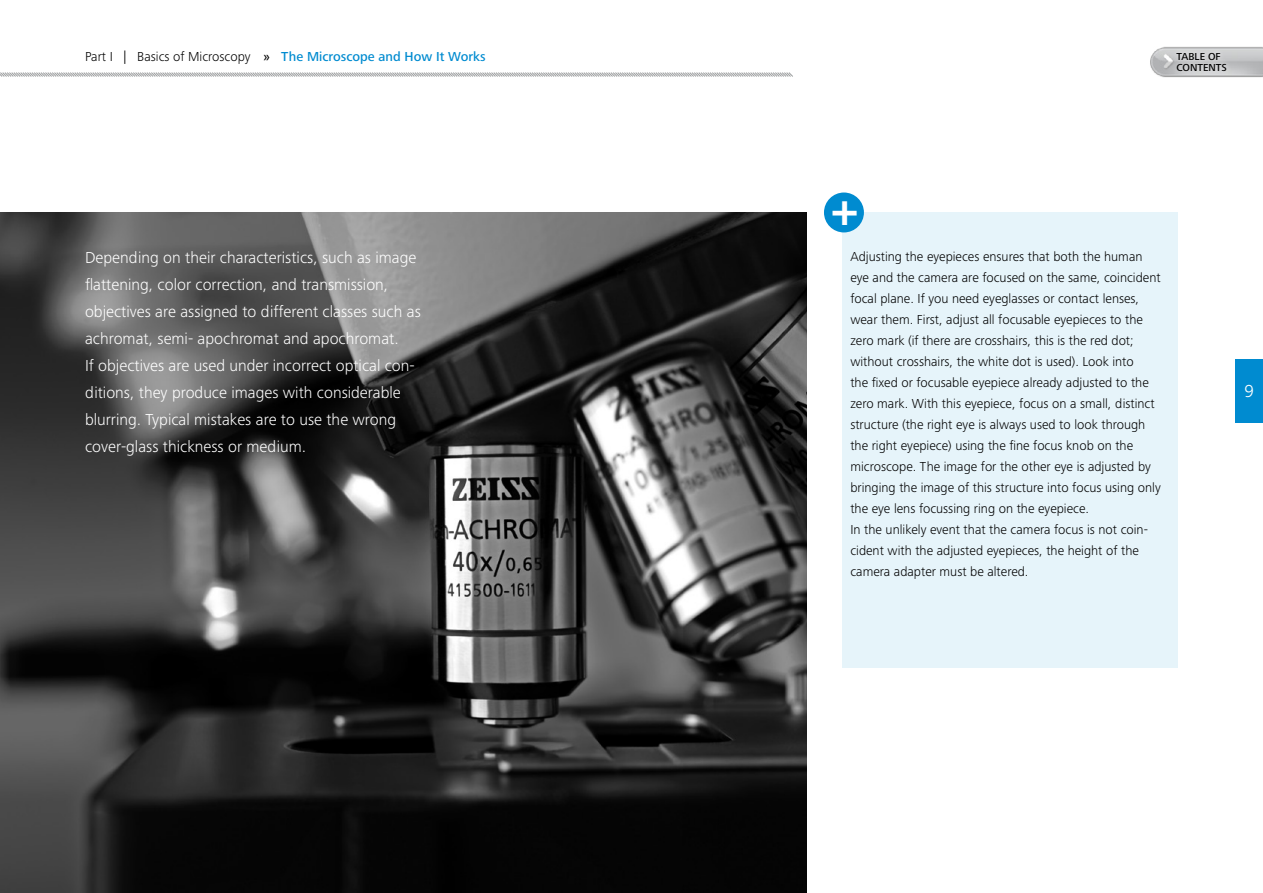
<style>
.page{position:relative;width:1263px;height:893px;background:#fff}
.page>*{position:absolute;margin:0;border:0;box-sizing:border-box;transform-origin:0 0}
.t1{font:700 46.05px "Zeiss Frutiger Next Pro";color:#fff}
.t2{font:300 18px "Zeiss Frutiger Next Pro";color:#fff}
.t3{font:300 16.5px/27px "Zeiss Frutiger Next Pro";color:#fff}
.t4{font:300 13.5px/21px "Zeiss Frutiger Next Pro";color:#000}
.t5{font:500 13.5px "Zeiss Frutiger Next Pro";color:#008bd0}
.t6{font:500 10.5px/10.5px "Zeiss Frutiger Next Pro";color:#000}
.s1{color:#000}
</style>
<div class="page">
<svg style="left:0;top:72px;width:793px;height:5px;background:#cecfcf"></svg>
<div style="left:842px;top:213px;width:336px;height:455px;background:#e6f4fa"></div>
<div style="left:824px;top:193px;width:40px;height:39px;background:#008bd0;border-radius:50%"></div>
<img style="left:0;top:213px;width:806px;height:680px">
<img style="left:1150px;top:46px;width:113px;height:32px">
<div style="left:1171px;top:48px;width:61px;height:28px;background:#fff;opacity:.75"></div>
<div style="left:1235px;top:359px;width:28px;height:64px;background:#008bd0"></div>
<p class="t4" style="left:85px;top:46px;width:167px">Part I | Basics of Microscopy</p>
<p class="t5" style="left:264px;top:49px;width:224px"><span class="s1">»</span> The Microscope and How It Works</p>
<p class="t6" style="left:1176px;top:52px;width:52px">TABLE OF<br>CONTENTS</p>
<h1 class="t1" style="left:831px;top:183px;width:29px">+</h1>
<p class="t3" style="left:85px;top:244px;width:337px">Depending on their characteristics, such as image flattening, color correction, and transmission, objectives are assigned to different classes such as achromat, semi- apochromat and apochromat.<br>If objectives are used under incorrect optical con&shy;ditions, they produce images with considerable blurring. Typical mistakes are to use the wrong cover-glass thickness or medium.</p>
<p class="t4" style="left:850px;top:246px;width:312px">Adjusting the eyepieces ensures that both the human eye and the camera are focused on the same, coincident focal plane. If you need eyeglasses or contact lenses, wear them. First, adjust all focusable eyepieces to the zero mark (if there are crosshairs, this is the red dot; without crosshairs, the white dot is used). Look into<br>the fixed or focusable eyepiece already adjusted to the zero mark. With this eyepiece, focus on a small, distinct structure (the right eye is always used to look through the right eyepiece) using the fine focus knob on the microscope. The image for the other eye is adjusted by bringing the image of this structure into focus using only the eye lens focussing ring on the eyepiece.<br>In the unlikely event that the camera focus is not coin&shy;cident with the adjusted eyepieces, the height of the camera adapter must be altered.</p>
<h2 class="t2" style="left:1244px;top:380px;width:11px">9</h2>
</div>
